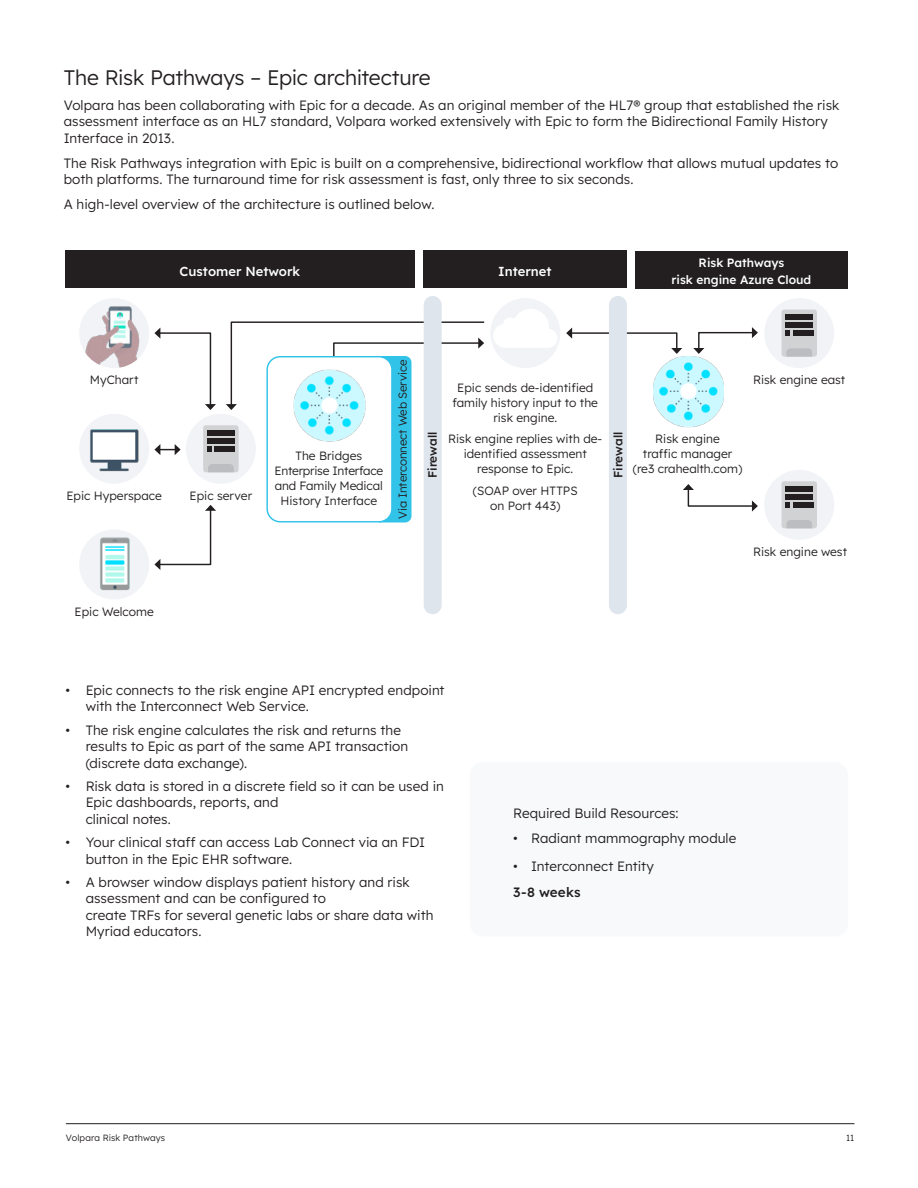
<style>
.page{position:relative;width:918px;height:1188px;background:#fff}
.page>*{position:absolute;margin:0;border:0;box-sizing:border-box;transform-origin:0 0}
.t1{font:300 21px "Lexend";letter-spacing:-.015em;color:#231f20}
.t2{font:300 13.5px/16.5px "Lexend";letter-spacing:.005em;color:#231f20}
.t3{font:500 13.5px "Lexend";letter-spacing:.01em;color:#231f20}
.t4{font:500 13.05px "Lexend";color:#fff}
.t5{font:300 12px/15px "Lexend";color:#231f20;text-align:center}
.t6{font:500 12px/16.5px "Lexend";color:#fff;text-align:center}
.t7{font:500 12px "Lexend";color:#231f20}
.t8{font:300 11.55px "Lexend";letter-spacing:-.01em;color:#231f20}
.t9{font:300 9px "Lexend";letter-spacing:.015em;color:#231f20}
</style>
<div class="page">
<hr style="left:66px;top:1123px;width:788px;height:1px;background:#231f20">
<div style="left:374px;top:356px;width:38px;height:167px;background:#32c3e8;border-radius:7px"></div>
<div style="left:267px;top:357px;width:125px;height:165px;background:#fff;border-radius:13px"></div>
<div style="left:266px;top:356px;width:127px;height:167px;border:1px solid #32c3e8;border-radius:13px"></div>
<img style="left:293px;top:410px;width:73px;height:32px">
<img style="left:79px;top:298px;width:70px;height:70px;border-radius:35px">
<div style="left:79px;top:529px;width:70px;height:70px;background:#f1f3f6;border-radius:50%"></div>
<img style="left:86px;top:537px;width:44px;height:53px">
<div style="left:79px;top:414px;width:70px;height:70px;background:#f1f3f6;border-radius:50%"></div>
<img style="left:90px;top:429px;width:49px;height:43px">
<div style="left:186px;top:414px;width:70px;height:70px;background:#f1f3f6;border-radius:50%"></div>
<div style="left:203px;top:425px;width:36px;height:47px;background:#d1d2d4;border-radius:3px"></div>
<svg style="left:208px;top:464px;width:26px;height:8px"></svg>
<div style="left:207px;top:430px;width:28px;height:5px;background:#231f20"></div>
<div style="left:207px;top:438px;width:28px;height:5px;background:#231f20"></div>
<div style="left:215px;top:446px;width:20px;height:5px;background:#231f20"></div>
<svg style="left:207px;top:446px;width:5px;height:5px"></svg>
<div style="left:490px;top:298px;width:70px;height:70px;background:#f1f3f6;border-radius:50%"></div>
<svg style="left:494px;top:309px;width:63px;height:39px"></svg>
<img style="left:653px;top:357px;width:71px;height:71px">
<div style="left:764px;top:298px;width:70px;height:70px;background:#f1f3f6;border-radius:50%"></div>
<div style="left:782px;top:310px;width:35px;height:47px;background:#d1d2d4;border-radius:3px"></div>
<svg style="left:786px;top:348px;width:26px;height:8px"></svg>
<div style="left:785px;top:314px;width:28px;height:6px;background:#231f20"></div>
<div style="left:785px;top:322px;width:28px;height:6px;background:#231f20"></div>
<div style="left:793px;top:330px;width:20px;height:6px;background:#231f20"></div>
<svg style="left:785px;top:330px;width:5px;height:6px"></svg>
<div style="left:764px;top:470px;width:70px;height:70px;background:#f1f3f6;border-radius:50%"></div>
<div style="left:782px;top:481px;width:35px;height:47px;background:#d1d2d4;border-radius:3px"></div>
<svg style="left:786px;top:520px;width:26px;height:8px"></svg>
<div style="left:785px;top:486px;width:28px;height:5px;background:#231f20"></div>
<div style="left:785px;top:494px;width:28px;height:5px;background:#231f20"></div>
<div style="left:793px;top:502px;width:20px;height:5px;background:#231f20"></div>
<svg style="left:785px;top:502px;width:5px;height:5px"></svg>
<svg style="left:154px;top:444px;width:27px;height:11px"></svg>
<svg style="left:154px;top:328px;width:62px;height:82px"></svg>
<svg style="left:154px;top:505px;width:62px;height:65px"></svg>
<svg style="left:226px;top:321px;width:259px;height:89px"></svg>
<svg style="left:566px;top:328px;width:116px;height:26px"></svg>
<svg style="left:693px;top:327px;width:65px;height:27px"></svg>
<svg style="left:683px;top:484px;width:75px;height:28px"></svg>
<div style="left:424px;top:296px;width:18px;height:318px;background:#dee5ed;border-radius:9px"></div>
<div style="left:609px;top:296px;width:18px;height:318px;background:#dee5ed;border-radius:9px"></div>
<div style="left:65px;top:251px;width:349px;height:37px;background:#231f20"></div>
<div style="left:423px;top:251px;width:204px;height:37px;background:#231f20"></div>
<div style="left:635px;top:251px;width:213px;height:38px;background:#231f20"></div>
<div style="left:470px;top:762px;width:378px;height:174px;background:#f7f9fa;border-radius:14px"></div>
<h1 class="t1" style="left:64px;top:69px;width:369px">The Risk Pathways – Epic architecture</h1>
<p class="t2" style="left:64px;top:96px;width:777px">Volpara has been collaborating with Epic for a decade. As an original member of the HL7® group that established the risk assessment interface as an HL7 standard, Volpara worked extensively with Epic to form the Bidirectional Family History<br>Interface in 2013.</p>
<p class="t2" style="left:64px;top:154px;width:776px">The Risk Pathways integration with Epic is built on a comprehensive, bidirectional workflow that allows mutual updates to both platforms. The turnaround time for risk assessment is fast, only three to six seconds.</p>
<p class="t2" style="left:64px;top:195px;width:372px">A high-level overview of the architecture is outlined below.</p>
<p class="t4" style="left:180px;top:261px;width:122px">Customer Network</p>
<p class="t4" style="left:498px;top:266px;width:55px">Internet</p>
<p class="t6" style="left:672px;top:254px;width:141px">Risk Pathways<br>risk engine Azure Cloud</p>
<p class="t5" style="left:90px;top:372px;width:50px">MyChart</p>
<p class="t5" style="left:66px;top:487px;width:97px">Epic Hyperspace</p>
<p class="t5" style="left:75px;top:605px;width:81px">Epic Welcome</p>
<p class="t5" style="left:190px;top:489px;width:64px">Epic server</p>
<p class="t5" style="left:274px;top:447px;width:110px">The Bridges<br>Enterprise Interface and Family Medical<br>History Interface</p>
<p class="t8" style="left:395px;top:519px;width:161px;rotate:-90deg">Via Interconnect Web Service</p>
<p class="t5" style="left:453px;top:379px;width:147px">Epic sends de-identified family history input to the risk engine.</p>
<p class="t5" style="left:448px;top:431px;width:156px">Risk engine replies with de&shy;identified assessment response to Epic.</p>
<p class="t5" style="left:473px;top:482px;width:106px">(SOAP over HTTPS on Port 443)</p>
<p class="t7" style="left:424px;top:478px;width:48px;rotate:-90deg">Firewall</p>
<p class="t7" style="left:609px;top:478px;width:48px;rotate:-90deg">Firewall</p>
<p class="t5" style="left:633px;top:431px;width:111px">Risk engine<br>traffic manager (re3 crahealth.com)</p>
<p class="t5" style="left:753px;top:372px;width:94px">Risk engine east</p>
<p class="t5" style="left:753px;top:543px;width:95px">Risk engine west</p>
<p class="t2" style="left:86px;top:683px;width:360px;text-indent:-20px">• Epic connects to the risk engine API encrypted endpoint with the Interconnect Web Service.</p>
<p class="t2" style="left:86px;top:723px;width:324px;text-indent:-20px">• The risk engine calculates the risk and returns the results to Epic as part of the same API transaction (discrete data exchange).</p>
<p class="t2" style="left:86px;top:779px;width:360px;text-indent:-20px">• Risk data is stored in a discrete field so it can be used in<br>Epic dashboards, reports, and<br>clinical notes.</p>
<p class="t2" style="left:86px;top:835px;width:341px;text-indent:-20px">• Your clinical staff can access Lab Connect via an FDI button in the Epic EHR software.</p>
<p class="t2" style="left:86px;top:875px;width:349px;text-indent:-20px">• A browser window displays patient history and risk assessment and can be configured to<br>create TRFs for several genetic labs or share data with Myriad educators.</p>
<p class="t2" style="left:513px;top:805px;width:167px">Required Build Resources:</p>
<p class="t2" style="left:513px;top:831px;width:225px">• Radiant mammography module</p>
<p class="t2" style="left:513px;top:859px;width:142px">• Interconnect Entity</p>
<p class="t3" style="left:513px;top:882px;width:69px">3-8 weeks</p>
<p class="t9" style="left:66px;top:1134px;width:101px">Volpara Risk Pathways</p>
<p class="t9" style="left:846px;top:1134px;width:10px">11</p>
</div>
